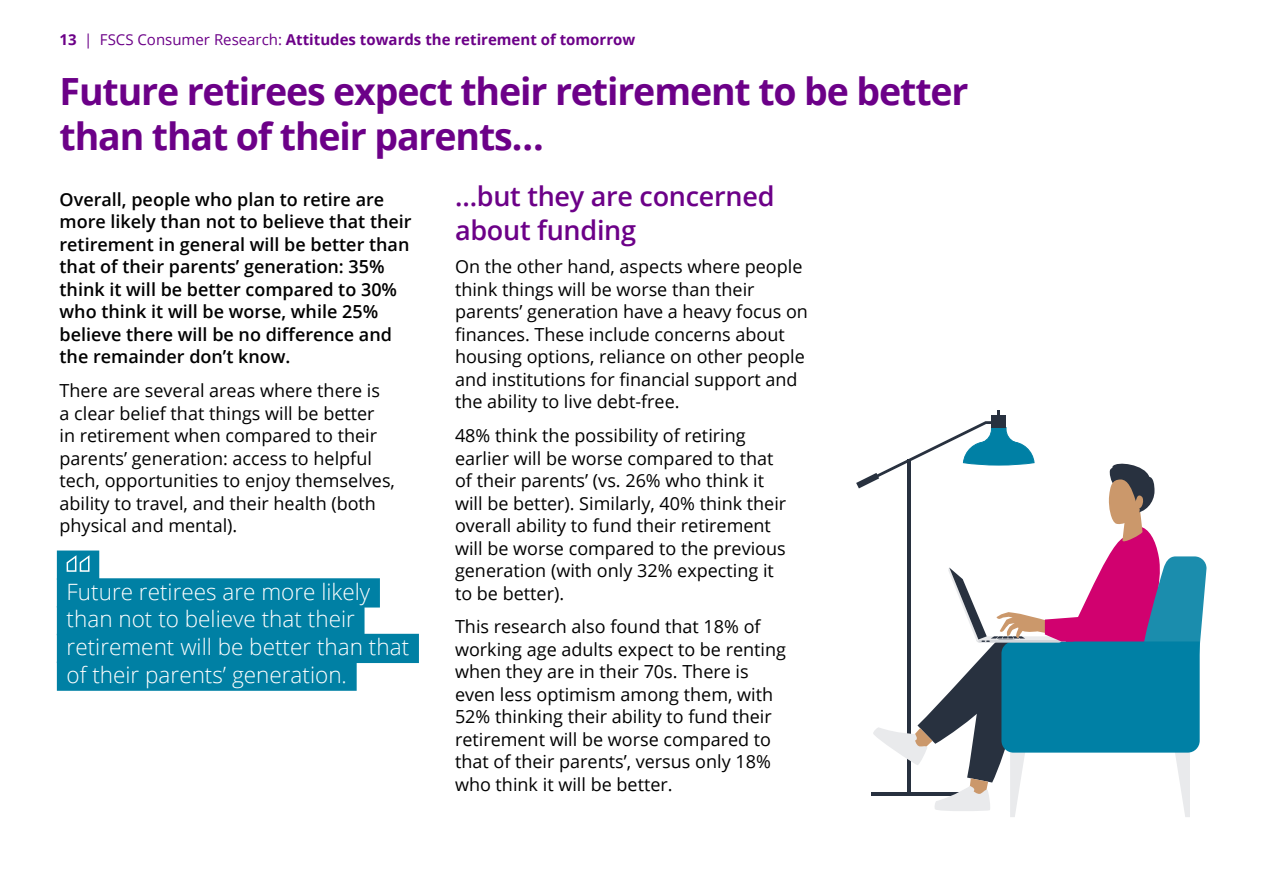
<style>
.page{position:relative;width:1263px;height:893px;background:#fff}
.page>*{position:absolute;margin:0;border:0;box-sizing:border-box;transform-origin:0 0}
.B_head_25_30pt{font:700 37.5px/45px "Open Sans";letter-spacing:-.03em;color:#6c0088}
.C_head_18_22_5pt_Sem{font:600 27px/33.8px "Open Sans";letter-spacing:-.01em;color:#6c0088}
.Quote_blue{font:300 22.5px "Open Sans";color:#fff}
.Open_Sans_text_12_15{font:18px/22.5px "Open Sans";color:#000}
.Standfirst{font:600 18px/22.5px "Open Sans";color:#000}
.t1{font:700 15px "Open Sans";color:#6c0088}
.s1{font-weight:400}
</style>
<div class="page">
<svg style="left:856px;top:410px;width:350px;height:407px"></svg>
<div style="left:57px;top:550px;width:42px;height:30px;background:#0080a4"></div>
<div style="left:57px;top:578px;width:323px;height:29px;background:#0080a4"></div>
<div style="left:57px;top:606px;width:308px;height:29px;background:#0080a4"></div>
<div style="left:57px;top:634px;width:362px;height:29px;background:#0080a4"></div>
<div style="left:57px;top:661px;width:300px;height:30px;background:#0080a4"></div>
<svg style="left:66px;top:555px;width:24px;height:17px"></svg>
<p class="t1" style="left:60px;top:29px;width:577px">13 <span class="s1">| FSCS Consumer Research:</span> Attitudes towards the retirement of tomorrow</p>
<h2 class="B_head_25_30pt" style="left:60px;top:67px;width:910px">Future retirees expect their retirement to be better than that of their parents…</h2>
<p class="Standfirst" style="left:60px;top:188px;width:354px">Overall, people who plan to retire are more likely than not to believe that their retirement in general will be better than that of their parents’ generation: 35% think it will be better compared to 30% who think it will be worse, while 25% believe there will be no difference and the remainder don’t know.</p>
<p class="Open_Sans_text_12_15" style="left:60px;top:379px;width:337px">There are several areas where there is<br>a clear belief that things will be better<br>in retirement when compared to their parents’ generation: access to helpful tech, opportunities to enjoy themselves, ability to travel, and their health (both physical and mental).</p>
<h2 class="C_head_18_22_5pt_Sem" style="left:455px;top:179px;width:321px">…but they are concerned about funding</h2>
<p class="Open_Sans_text_12_15" style="left:455px;top:255px;width:354px">On the other hand, aspects where people think things will be worse than their parents’ generation have a heavy focus on finances. These include concerns about housing options, reliance on other people and institutions for financial support and the ability to live debt-free.</p>
<p class="Open_Sans_text_12_15" style="left:455px;top:424px;width:333px">48% think the possibility of retiring earlier will be worse compared to that of their parents’ (vs. 26% who think it will be better). Similarly, 40% think their overall ability to fund their retirement will be worse compared to the previous generation (with only 32% expecting it to be better).</p>
<p class="Open_Sans_text_12_15" style="left:455px;top:615px;width:333px">This research also found that 18% of working age adults expect to be renting when they are in their 70s. There is even less optimism among them, with 52% thinking their ability to fund their retirement will be worse compared to that of their parents’, versus only 18% who think it will be better.</p>
<p class="Quote_blue" style="left:67px;top:576px;width:305px">Future retirees are more likely</p>
<p class="Quote_blue" style="left:67px;top:604px;width:290px">than not to believe that their</p>
<p class="Quote_blue" style="left:67px;top:631px;width:344px">retirement will be better than that</p>
<p class="Quote_blue" style="left:67px;top:659px;width:282px">of their parents’ generation.</p>
</div>
